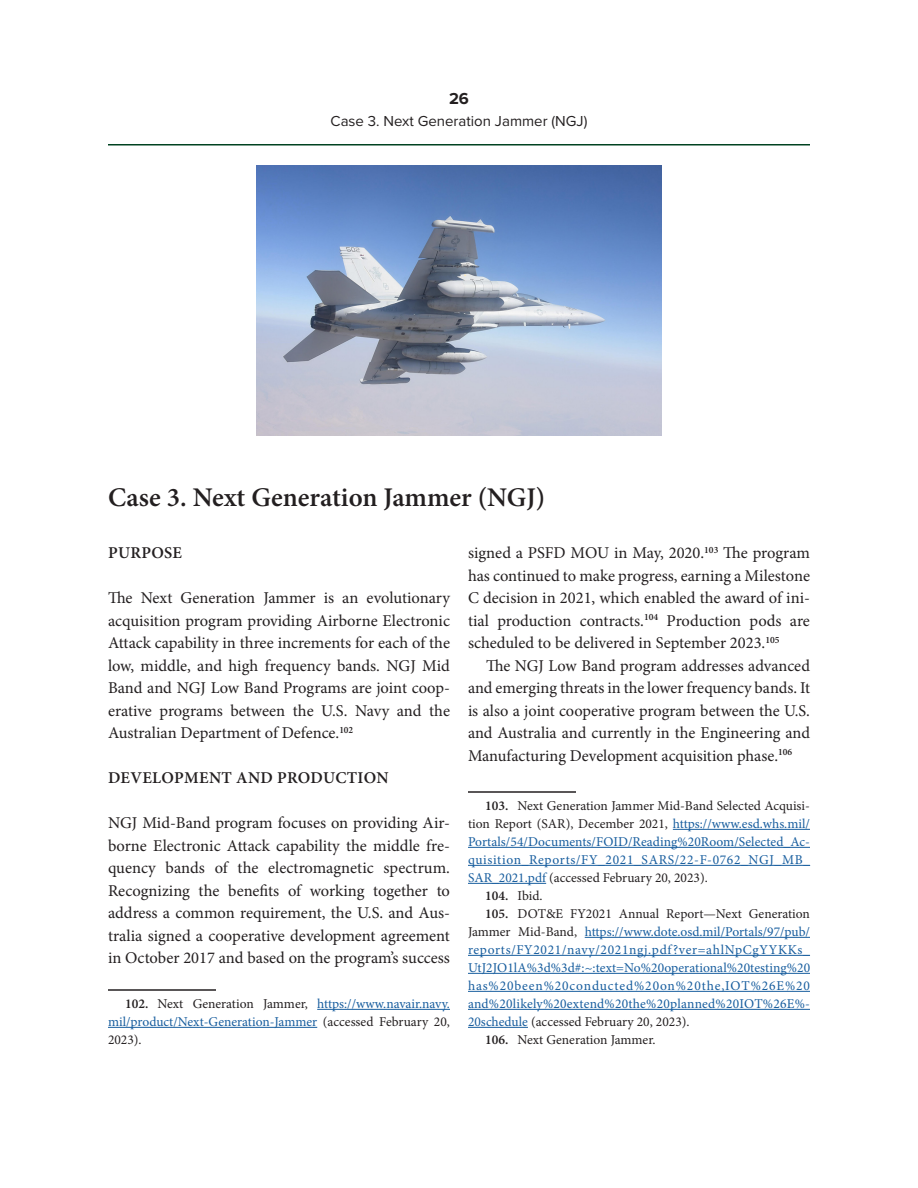
<style>
.page{position:relative;width:918px;height:1188px;background:#fff}
.page>*{position:absolute;margin:0;border:0;box-sizing:border-box;transform-origin:0 0}
.Case_Head{font:600 27px "Minion Pro";color:#231f20}
.t1{font:16.5px/22.5px "Minion Pro";color:#231f20;text-align:justify}
.A_head{font:600 16.5px "Minion Pro";letter-spacing:.02em;color:#231f20}
.t2{font:700 16.5px "Proxima Nova";color:#231f20}
.t3{font:15px "Proxima Nova";color:#231f20}
.Footnote_text{font:13.5px/18px "Minion Pro";color:#175d9e;text-align:justify}
.Footnote_text-2{font:13.5px "Minion Pro";color:#231f20}
.s1{font-weight:600;color:#231f20}
.s2{color:#231f20}
.s3{font-weight:600}
</style>
<div class="page">
<hr style="left:108px;top:144px;width:702px;height:2px;background:#004221">
<hr style="left:108px;top:989px;width:108px;height:2px;background:#231f20">
<hr style="left:317px;top:1009px;width:133px;height:1px;background:#175d9e">
<hr style="left:108px;top:1027px;width:209px;height:1px;background:#175d9e">
<hr style="left:468px;top:791px;width:108px;height:2px;background:#231f20">
<hr style="left:673px;top:829px;width:137px;height:1px;background:#175d9e">
<hr style="left:468px;top:847px;width:342px;height:1px;background:#175d9e">
<hr style="left:468px;top:865px;width:342px;height:1px;background:#175d9e">
<hr style="left:468px;top:883px;width:78px;height:1px;background:#175d9e">
<hr style="left:585px;top:937px;width:225px;height:1px;background:#175d9e">
<hr style="left:468px;top:955px;width:342px;height:1px;background:#175d9e">
<hr style="left:468px;top:973px;width:342px;height:1px;background:#175d9e">
<hr style="left:468px;top:991px;width:342px;height:1px;background:#175d9e">
<hr style="left:468px;top:1009px;width:342px;height:1px;background:#175d9e">
<hr style="left:468px;top:1027px;width:60px;height:1px;background:#175d9e">
<img style="left:256px;top:165px;width:406px;height:270px">
<p class="t2" style="left:449px;top:86px;width:21px">26</p>
<p class="t3" style="left:331px;top:110px;width:258px">Case 3. Next Generation Jammer (NGJ)</p>
<p class="Case_Head" style="left:108px;top:478px;width:439px">Case 3. Next Generation Jammer (NGJ)</p>
<p class="A_head" style="left:108px;top:541px;width:76px">PURPOSE</p>
<p class="t1" style="left:108px;top:587px;width:344px">The Next Generation Jammer is an evolutionary acquisition program providing Airborne Electronic Attack capability in three increments for each of the low, middle, and high frequency bands. NGJ Mid Band and NGJ Low Band Programs are joint coop&shy;erative programs between the U.S. Navy and the Australian Department of Defence.<sup>102</sup></p>
<p class="A_head" style="left:108px;top:766px;width:282px">DEVELOPMENT AND PRODUCTION</p>
<p class="t1" style="left:108px;top:812px;width:344px">NGJ Mid-Band program focuses on providing Air&shy;borne Electronic Attack capability the middle fre&shy;quency bands of the electromagnetic spectrum.<br>Recognizing the benefits of working together to address a common requirement, the U.S. and Aus&shy;tralia signed a cooperative development agreement in October 2017 and based on the program’s success</p>
<p class="Footnote_text" style="left:108px;top:995px;width:344px;text-indent:17px"><span class="s1">102.</span> <span class="s2">Next Generation Jammer,</span> https://www.navair.navy. mil/product/Next-Generation-Jammer <span class="s2">(accessed February 20, 2023).</span></p>
<p class="t1" style="left:468px;top:542px;width:344px">signed a PSFD MOU in May, 2020.<sup>103</sup> The program has continued to make progress, earning a Milestone C decision in 2021, which enabled the award of ini&shy;tial production contracts.<sup>104</sup> Production pods are scheduled to be delivered in September 2023.<sup>105</sup></p>
<p class="t1" style="left:468px;top:654px;width:344px;text-indent:18px">The NGJ Low Band program addresses advanced and emerging threats in the lower frequency bands. It is also a joint cooperative program between the U.S. and Australia and currently in the Engineering and Manufacturing Development acquisition phase.<sup>106</sup></p>
<p class="Footnote_text" style="left:468px;top:797px;width:344px;text-indent:17px"><span class="s1">103.</span> <span class="s2">Next Generation Jammer Mid-Band Selected Acquisi&shy;tion Report (SAR), December 2021,</span> https://www.esd.whs.mil/ Portals/54/Documents/FOID/Reading%20Room/Selected_Ac&shy;quisition_Reports/FY_2021_SARS/22-F-0762_NGJ_MB_ SAR_2021.pdf <span class="s2">(accessed February 20, 2023).</span></p>
<p class="Footnote_text-2" style="left:485px;top:887px;width:59px"><span class="s3">104.</span> Ibid.</p>
<p class="Footnote_text" style="left:468px;top:905px;width:344px;text-indent:17px"><span class="s1">105.</span> <span class="s2">DOT&amp;E FY2021 Annual Report—Next Generation Jammer Mid-Band,</span> https://www.dote.osd.mil/Portals/97/pub/ reports/FY2021/navy/2021ngj.pdf?ver=ahlNpCgYYKKs_ UtJ2JO1lA%3d%3d#:~:text=No%20operational%20testing%20 has%20been%20conducted%20on%20the,IOT%26E%20 and%20likely%20extend%20the%20planned%20IOT%26E%- 20schedule <span class="s2">(accessed February 20, 2023).</span></p>
<p class="Footnote_text-2" style="left:485px;top:1031px;width:172px"><span class="s3">106.</span> Next Generation Jammer.</p>
</div>
